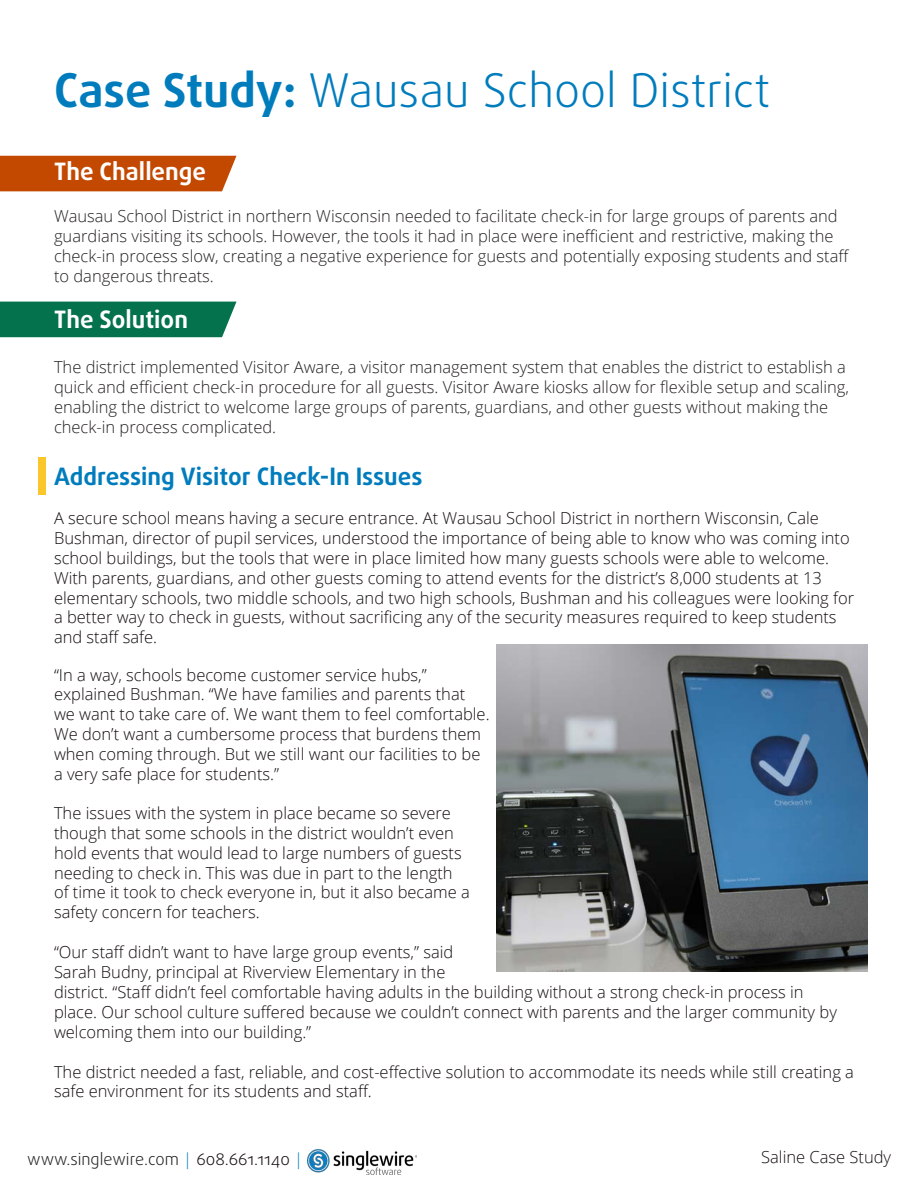
<style>
.page{position:relative;width:918px;height:1188px;background:#fff}
.page>*{position:absolute;margin:0;border:0;box-sizing:border-box;transform-origin:0 0}
.t1{font:300 46.5px "Daxline Pro";color:#007cbd}
.t2{font:700 24px "Daxline Pro";color:#007cbd}
.t3{font:700 24px "Daxline Pro";color:#fff}
.t4{font:300 16.5px/19.8px "Open Sans";color:#130c0e}
.t5{font:300 16.5px/19.8px "Open Sans";color:#231f20}
.t6{font:300 16.5px "Daxline Pro";color:#231f20}
.s1{font-weight:700}
.s2{font-family:"Open Sans";color:#007cbd}
.s3{color:#130c0e}
</style>
<div class="page">
<img style="left:307px;top:1150px;width:109px;height:25px">
<div style="left:0;top:302px;width:237px;height:35px;background:#04724d"></div>
<div style="left:0;top:156px;width:237px;height:35px;background:#c44900"></div>
<div style="left:38px;top:457px;width:7px;height:38px;background:#fac62a"></div>
<img style="left:497px;top:645px;width:370px;height:327px">
<p class="t1" style="left:54px;top:63px;width:718px"><span class="s1">Case Study:</span> Wausau School District</p>
<p class="t3" style="left:54px;top:157px;width:154px">The Challenge</p>
<p class="t5" style="left:54px;top:206px;width:797px">Wausau School District in northern Wisconsin needed to facilitate check-in for large groups of parents and guardians visiting its schools. However, the tools it had in place were inefficient and restrictive, making the check-in process slow, creating a negative experience for guests and potentially exposing students and staff to dangerous threats.</p>
<p class="t3" style="left:54px;top:305px;width:136px">The Solution</p>
<p class="t5" style="left:54px;top:357px;width:797px">The district implemented Visitor Aware, a visitor management system that enables the district to establish a quick and efficient check-in procedure for all guests. Visitor Aware kiosks allow for flexible setup and scaling, enabling the district to welcome large groups of parents, guardians, and other guests without making the check-in process complicated.</p>
<p class="t2" style="left:54px;top:462px;width:370px">Addressing Visitor Check-In Issues</p>
<p class="t4" style="left:54px;top:508px;width:802px">A secure school means having a secure entrance. At Wausau School District in northern Wisconsin, Cale Bushman, director of pupil services, understood the importance of being able to know who was coming into school buildings, but the tools that were in place limited how many guests schools were able to welcome.<br>With parents, guardians, and other guests coming to attend events for the district’s 8,000 students at 13 elementary schools, two middle schools, and two high schools, Bushman and his colleagues were looking for a better way to check in guests, without sacrificing any of the security measures required to keep students and staff safe.</p>
<p class="t4" style="left:54px;top:664px;width:437px">“In a way, schools become customer service hubs,” explained Bushman. “We have families and parents that we want to take care of. We want them to feel comfortable.<br>We don’t want a cumbersome process that burdens them when coming through. But we still want our facilities to be a very safe place for students.”</p>
<p class="t4" style="left:54px;top:803px;width:417px">The issues with the system in place became so severe though that some schools in the district wouldn’t even hold events that would lead to large numbers of guests needing to check in. This was due in part to the length of time it took to check everyone in, but it also became a safety concern for teachers.</p>
<p class="t4" style="left:54px;top:941px;width:784px">“Our staff didn’t want to have large group events,” said<br>Sarah Budny, principal at Riverview Elementary in the<br>district. “Staff didn’t feel comfortable having adults in the building without a strong check-in process in place. Our school culture suffered because we couldn’t connect with parents and the larger community by welcoming them into our building.”</p>
<p class="t4" style="left:54px;top:1061px;width:802px">The district needed a fast, reliable, and cost-effective solution to accommodate its needs while still creating a safe environment for its students and staff.</p>
<p class="t6" style="left:27px;top:1149px;width:277px">www.singlewire.com <span class="s2">|</span> <span class="s3">608.661.1140</span> <span class="s2">|</span></p>
<p class="t4" style="left:761px;top:1147px;width:131px">Saline Case Study</p>
</div>
